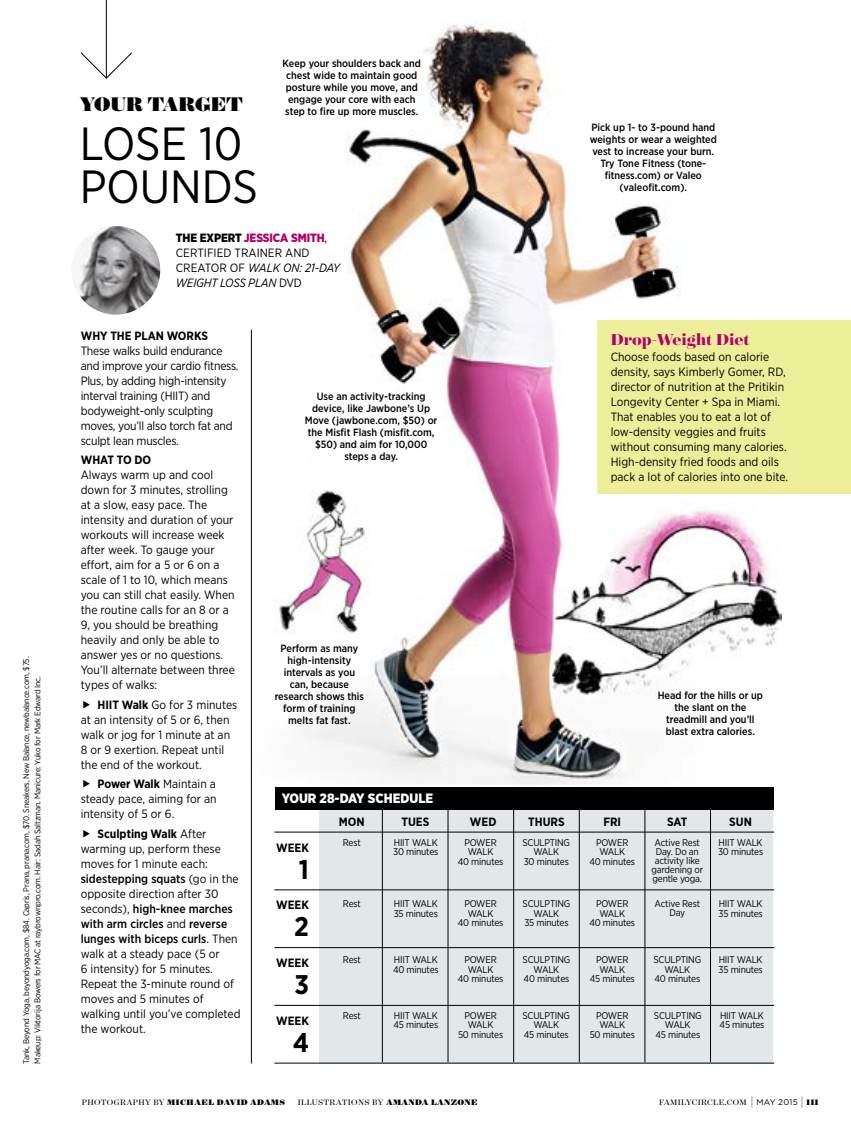
<style>
.page{position:relative;width:851px;height:1134px;background:#fff}
.page>*{position:absolute;margin:0;border:0;box-sizing:border-box;transform-origin:0 0}
.t1{font:46.5px/43.5px "Gotham Narrow";color:#000}
.t2{font:700 27px "Gotham Narrow";color:#000}
.t3{font:900 22.5px "Surveyor Fine";letter-spacing:-.01em;color:#000}
.t4{font:700 18px "Surveyor Fine";color:#b10069}
.t5{font:900 13.5px "Gotham Narrow";color:#fff}
.t6{font:12px/15px "Gotham Narrow";color:#000}
.t7{font:12px/15px "Gotham Narrow";letter-spacing:-.02em;color:#000}
.t8{font:700 12px "Gotham Narrow";color:#000}
.t9{font:500 10.5px/12px "Gotham Narrow";color:#000;text-align:center}
.t10{font:9.75px/9.8px "Gotham Narrow";letter-spacing:-.02em;color:#000;text-align:center}
.t11{font:9px "Surveyor Display";letter-spacing:.04em;color:#000}
.t12{font:900 9px "Surveyor Display";letter-spacing:.04em;color:#000}
.t13{font:8.25px/11.2px "Gotham Narrow";letter-spacing:-.02em;color:#000}
.s1{font-weight:900}
.s2{font-weight:900;color:#b10069}
.s3{font-style:italic}
.s4{font-weight:700}
.s5{font-weight:500}
.s6{font-weight:400}
.s7{font-family:"Gotham";font-weight:200;font-size:12px}
.s8{font-family:"Gotham";font-size:8.25px}
</style>
<div class="page">
<img style="left:278px;top:22px;width:503px;height:762px">
<img style="left:71px;top:226px;width:89px;height:89px;border-radius:44px">
<hr style="left:251px;top:330px;width:1px;height:733px;background:#000">
<div style="left:319px;top:810px;width:454px;height:254px;background:#e2e7ea"></div>
<hr style="left:274px;top:832px;width:500px;height:1px;background:#000">
<hr style="left:274px;top:889px;width:500px;height:1px;background:#000">
<hr style="left:274px;top:947px;width:500px;height:1px;background:#000">
<hr style="left:274px;top:1005px;width:500px;height:1px;background:#000">
<hr style="left:274px;top:1063px;width:500px;height:1px;background:#000">
<hr style="left:447px;top:810px;width:1px;height:252px;background:#000">
<hr style="left:382px;top:810px;width:1px;height:252px;background:#000">
<hr style="left:513px;top:810px;width:1px;height:252px;background:#000">
<hr style="left:579px;top:810px;width:1px;height:252px;background:#000">
<hr style="left:644px;top:810px;width:1px;height:252px;background:#000">
<hr style="left:710px;top:810px;width:1px;height:252px;background:#000">
<div style="left:275px;top:787px;width:498px;height:23px;background:#000"></div>
<div style="left:597px;top:320px;width:253px;height:174px;background:#ecee9a"></div>
<hr style="left:106px;top:0;width:1px;height:78px;background:#000">
<svg style="left:80px;top:52px;width:52px;height:27px"></svg>
<p class="t13" style="left:20px;top:1064px;width:409px;rotate:-90deg">Tank, Beyond Yoga, beyondyoga.com, $84. Capris, Prana, prana.com, $70. Sneakers, New Balance, newbalance.com, $75.<br>Makeup: Viktorija Bowers for MAC at raybrownpro.com. Hair: Sadah Saltzman. Manicure: Yuko for Mark Edward Inc.</p>
<p class="t9" style="left:282px;top:57px;width:140px;text-align:left">Keep your shoulders back and chest wide to maintain good posture while you move, and engage your core with each step to fire up more muscles.</p>
<h3 class="t3" style="left:80px;top:89px;width:165px">YOUR TARGET</h3>
<h1 class="t1" style="left:80px;top:121px;width:180px">LOSE 10<br>POUNDS</h1>
<p class="t6" style="left:176px;top:230px;width:165px"><span class="s1">THE EXPERT</span> <span class="s2">JESSICA SMITH</span>,<br>CERTIFIED TRAINER AND<br>CREATOR OF <span class="s3">WALK ON: 21-DAY<br>WEIGHT LOSS PLAN</span> DVD</p>
<p class="t9" style="left:589px;top:121px;width:129px">Pick up 1- to 3-pound hand weights or wear a weighted vest to increase your burn.<br>Try Tone Fitness (tone&shy;fitness.com) or Valeo (valeofit.com).</p>
<p class="t8" style="left:81px;top:328px;width:129px">WHY THE PLAN WORKS</p>
<p class="t7" style="left:81px;top:343px;width:159px">These walks build endurance and improve your cardio fitness.<br>Plus, by adding high-intensity interval training (HIIT) and bodyweight-only sculpting moves, you’ll also torch fat and sculpt lean muscles.</p>
<p class="t8" style="left:81px;top:452px;width:72px">WHAT TO DO</p>
<p class="t6" style="left:81px;top:467px;width:156px">Always warm up and cool down for 3 minutes, strolling at a slow, easy pace. The intensity and duration of your workouts will increase week after week. To gauge your effort, aim for a 5 or 6 on a scale of 1 to 10, which means you can still chat easily. When the routine calls for an 8 or a<br>9, you should be breathing heavily and only be able to answer yes or no questions.<br>You’ll alternate between three types of walks:</p>
<p class="t6" style="left:81px;top:697px;width:158px;text-indent:17px"><span class="s4">HIIT Walk</span> Go for 3 minutes at an intensity of 5 or 6, then walk or jog for 1 minute at an<br>8 or 9 exertion. Repeat until the end of the workout.</p>
<p class="t6" style="left:81px;top:776px;width:137px;text-align:justify;text-indent:17px"><span class="s4">Power Walk</span> Maintain a steady pace, aiming for an intensity of 5 or 6.</p>
<p class="t6" style="left:81px;top:826px;width:161px;text-indent:17px"><span class="s4">Sculpting Walk</span> After warming up, perform these moves for 1 minute each: <span class="s5">sidestepping squats</span> (go in the opposite direction after 30 seconds), <span class="s5">high-knee marches with arm circles</span> and <span class="s5">reverse lunges with biceps curls</span>. Then walk at a steady pace (5 or<br>6 intensity) for 5 minutes.<br>Repeat the 3-minute round of moves and 5 minutes of walking until you’ve completed the workout.</p>
<p class="t9" style="left:305px;top:390px;width:134px">Use an activity-tracking device, like Jawbone’s Up<br>Move (jawbone.com, $50) or the Misfit Flash (misfit.com, $50) and aim for 10,000 steps a day.</p>
<p class="t9" style="left:275px;top:642px;width:91px">Perform as many high-intensity intervals as you can, because research shows this form of training melts fat fast.</p>
<p class="t5" style="left:282px;top:790px;width:153px">YOUR 28-DAY SCHEDULE</p>
<h3 class="t4" style="left:610px;top:328px;width:140px">Drop-Weight Diet</h3>
<p class="t6" style="left:610px;top:350px;width:179px">Choose foods based on calorie density, says Kimberly Gomer, RD, director of nutrition at the Pritikin Longevity Center + Spa in Miami.<br>That enables you to eat a lot of low-density veggies and fruits without consuming many calories.<br>High-density fried foods and oils pack a lot of calories into one bite.</p>
<p class="t9" style="left:657px;top:690px;width:107px">Head for the hills or up the slant on the treadmill and you’ll blast extra calories.</p>
<p class="t8" style="left:276px;top:840px;width:34px">WEEK</p>
<h2 class="t2" style="left:299px;top:852px;width:12px">1</h2>
<p class="t8" style="left:276px;top:897px;width:34px">WEEK</p>
<h2 class="t2" style="left:294px;top:909px;width:16px">2</h2>
<p class="t8" style="left:276px;top:955px;width:34px">WEEK</p>
<h2 class="t2" style="left:294px;top:967px;width:16px">3</h2>
<p class="t8" style="left:276px;top:1013px;width:34px">WEEK</p>
<h2 class="t2" style="left:293px;top:1026px;width:18px">4</h2>
<p class="t8" style="left:339px;top:814px;width:27px">MON</p>
<p class="t10" style="left:343px;top:837px;width:19px">Rest</p>
<p class="t10" style="left:393px;top:837px;width:47px;text-align:left">HIIT WALK<br>30 minutes</p>
<p class="t10" style="left:457px;top:837px;width:47px">POWER<br>WALK<br>40 minutes</p>
<p class="t10" style="left:522px;top:837px;width:49px">SCULPTING<br>WALK<br>30 minutes</p>
<p class="t10" style="left:589px;top:837px;width:47px">POWER<br>WALK<br>40 minutes</p>
<p class="t10" style="left:589px;top:898px;width:47px">POWER<br>WALK<br>40 minutes</p>
<p class="t10" style="left:590px;top:954px;width:46px">POWER<br>WALK<br>45 minutes</p>
<p class="t10" style="left:589px;top:1010px;width:47px">POWER<br>WALK<br>50 minutes</p>
<p class="t8" style="left:401px;top:814px;width:29px">TUES</p>
<p class="t8" style="left:470px;top:814px;width:28px">WED</p>
<p class="t8" style="left:528px;top:814px;width:38px">THURS</p>
<p class="t8" style="left:603px;top:814px;width:19px">FRI</p>
<p class="t8" style="left:667px;top:814px;width:22px">SAT</p>
<p class="t8" style="left:729px;top:814px;width:24px">SUN</p>
<p class="t10" style="left:651px;top:838px;width:53px;line-height:9px">Active Rest<br>Day. Do an activity like gardening or gentle yoga.</p>
<p class="t10" style="left:718px;top:837px;width:47px;text-align:left">HIIT WALK<br>30 minutes</p>
<p class="t10" style="left:654px;top:899px;width:47px;line-height:9px">Active Rest<br>Day</p>
<p class="t10" style="left:653px;top:954px;width:49px">SCULPTING<br>WALK<br>40 minutes</p>
<p class="t10" style="left:343px;top:898px;width:19px">Rest</p>
<p class="t10" style="left:393px;top:898px;width:46px;text-align:left">HIIT WALK<br>35 minutes</p>
<p class="t10" style="left:458px;top:898px;width:47px">POWER<br>WALK<br>40 minutes</p>
<p class="t10" style="left:458px;top:954px;width:47px">POWER<br>WALK<br>40 minutes</p>
<p class="t10" style="left:522px;top:898px;width:49px">SCULPTING<br>WALK<br>35 minutes</p>
<p class="t10" style="left:522px;top:954px;width:49px">SCULPTING<br>WALK<br>40 minutes</p>
<p class="t10" style="left:522px;top:1010px;width:49px">SCULPTING<br>WALK<br>45 minutes</p>
<p class="t10" style="left:654px;top:1010px;width:49px">SCULPTING<br>WALK<br>45 minutes</p>
<p class="t10" style="left:718px;top:898px;width:46px;text-align:left">HIIT WALK<br>35 minutes</p>
<p class="t10" style="left:718px;top:954px;width:46px;text-align:left">HIIT WALK<br>35 minutes</p>
<p class="t10" style="left:343px;top:954px;width:19px">Rest</p>
<p class="t10" style="left:393px;top:954px;width:47px;text-align:left">HIIT WALK<br>40 minutes</p>
<p class="t10" style="left:343px;top:1010px;width:19px">Rest</p>
<p class="t10" style="left:393px;top:1010px;width:46px;text-align:left">HIIT WALK<br>45 minutes</p>
<p class="t10" style="left:458px;top:1010px;width:47px">POWER<br>WALK<br>50 minutes</p>
<p class="t10" style="left:719px;top:1010px;width:46px;text-align:left">HIIT WALK<br>45 minutes</p>
<p class="t12" style="left:82px;top:1096px;width:205px"><span class="s6">PHOTOGRAPHY BY</span> MICHAEL DAVID ADAMS</p>
<p class="t11" style="left:298px;top:1097px;width:181px">ILLUSTRATIONS BY <span class="s1">AMANDA LANZONE</span></p>
<p class="t11" style="left:659px;top:1097px;width:161px">FAMILYCIRCLE.COM <span class="s7">|</span> <span class="s8">MAY 2015</span> <span class="s7">|</span> <span class="s1">111</span></p>
</div>
